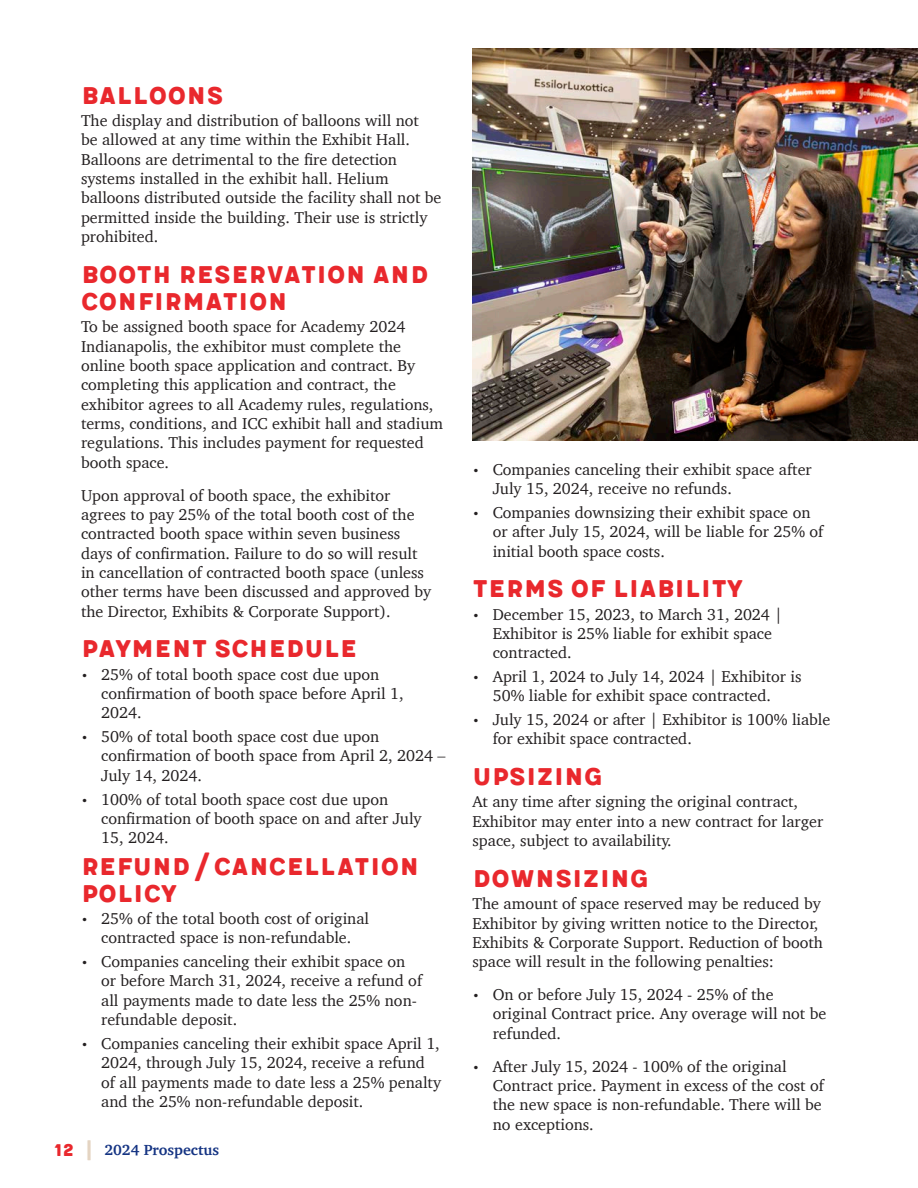
<style>
.page{position:relative;width:918px;height:1188px;background:#fff}
.page>*{position:absolute;margin:0;border:0;box-sizing:border-box;transform-origin:0 0}
.t1{font:30px/27px "Meltow San 300";color:#e9282d}
.t2{font:16.2px/19.4px "Charter";color:#231f20}
.t3{font:700 15px "Charter";color:#153483}
.s1{font-size:12px}
.s2{font-family:"Meltow San 300";font-weight:400;font-size:21px;color:#e9282d}
.s3{font-family:"Meltow San 300";font-weight:400;font-size:21px;color:#e4d4c2}
</style>
<div class="page">
<img style="left:472px;top:49px;width:446px;height:392px">
<h1 class="t1" style="left:81px;top:85px;width:144px">BALLOONS</h1>
<p class="t2" style="left:81px;top:110px;width:362px">The display and distribution of balloons will not<br>be allowed at any time within the Exhibit Hall.<br>Balloons are detrimental to the fire detection systems installed in the exhibit hall. Helium balloons distributed outside the facility shall not be permitted inside the building. Their use is strictly prohibited.</p>
<h1 class="t1" style="left:81px;top:264px;width:349px">BOOTH RESERVATION AND<br>CONFIRMATION</h1>
<p class="t2" style="left:81px;top:317px;width:364px">To be assigned booth space for Academy 2024<br>Indianapolis, the exhibitor must complete the online booth space application and contract. By completing this application and contract, the exhibitor agrees to all Academy rules, regulations, terms, conditions, and ICC exhibit hall and stadium regulations. This includes payment for requested booth space.</p>
<p class="t2" style="left:81px;top:485px;width:352px">Upon approval of booth space, the exhibitor agrees to pay 25% of the total booth cost of the contracted booth space within seven business days of confirmation. Failure to do so will result in cancellation of contracted booth space (unless other terms have been discussed and approved by the Director, Exhibits &amp; Corporate Support).</p>
<h1 class="t1" style="left:81px;top:639px;width:278px">PAYMENT SCHEDULE</h1>
<p class="t2" style="left:101px;top:664px;width:304px;text-indent:-20px"><span class="s1">•</span> 25% of total booth space cost due upon confirmation of booth space before April 1,<br>2024.</p>
<p class="t2" style="left:101px;top:726px;width:346px;text-indent:-20px"><span class="s1">•</span> 50% of total booth space cost due upon confirmation of booth space from April 2, 2024 –<br>July 14, 2024.</p>
<p class="t2" style="left:101px;top:789px;width:322px;text-indent:-20px"><span class="s1">•</span> 100% of total booth space cost due upon confirmation of booth space on and after July<br>15, 2024.</p>
<h1 class="t1" style="left:81px;top:856px;width:340px">REFUND/CANCELLATION<br>POLICY</h1>
<p class="t2" style="left:81px;top:908px;width:290px;text-align:center"><span class="s1">•</span> 25% of the total booth cost of original contracted space is non-refundable.</p>
<p class="t2" style="left:101px;top:951px;width:322px;text-indent:-20px"><span class="s1">•</span> Companies canceling their exhibit space on or before March 31, 2024, receive a refund of all payments made to date less the 25% non&shy;refundable deposit.</p>
<p class="t2" style="left:101px;top:1033px;width:341px;text-indent:-20px"><span class="s1">•</span> Companies canceling their exhibit space April 1, 2024, through July 15, 2024, receive a refund of all payments made to date less a 25% penalty and the 25% non-refundable deposit.</p>
<p class="t3" style="left:54px;top:1140px;width:167px"><span class="s2">12</span> <span class="s3">|</span> 2024 Prospectus</p>
<p class="t2" style="left:493px;top:459px;width:321px;text-indent:-20px"><span class="s1">•</span> Companies canceling their exhibit space after<br>July 15, 2024, receive no refunds.</p>
<p class="t2" style="left:493px;top:502px;width:332px;text-indent:-20px"><span class="s1">•</span> Companies downsizing their exhibit space on or after July 15, 2024, will be liable for 25% of initial booth space costs.</p>
<h1 class="t1" style="left:472px;top:578px;width:272px">TERMS OF LIABILITY</h1>
<p class="t2" style="left:493px;top:604px;width:291px;text-indent:-20px"><span class="s1">•</span> December 15, 2023, to March 31, 2024 |<br>Exhibitor is 25% liable for exhibit space contracted.</p>
<p class="t2" style="left:493px;top:666px;width:310px;text-indent:-20px"><span class="s1">•</span> April 1, 2024 to July 14, 2024 | Exhibitor is<br>50% liable for exhibit space contracted.</p>
<p class="t2" style="left:493px;top:709px;width:339px;text-indent:-20px"><span class="s1">•</span> July 15, 2024 or after | Exhibitor is 100% liable for exhibit space contracted.</p>
<h1 class="t1" style="left:472px;top:766px;width:132px">UPSIZING</h1>
<p class="t2" style="left:472px;top:792px;width:352px">At any time after signing the original contract,<br>Exhibitor may enter into a new contract for larger space, subject to availability.</p>
<h1 class="t1" style="left:472px;top:868px;width:178px">DOWNSIZING</h1>
<p class="t2" style="left:472px;top:894px;width:352px">The amount of space reserved may be reduced by Exhibitor by giving written notice to the Director, Exhibits &amp; Corporate Support. Reduction of booth space will result in the following penalties:</p>
<p class="t2" style="left:493px;top:984px;width:335px;text-indent:-20px"><span class="s1">•</span> On or before July 15, 2024 - 25% of the original Contract price. Any overage will not be refunded.</p>
<p class="t2" style="left:493px;top:1056px;width:333px;text-indent:-20px"><span class="s1">•</span> After July 15, 2024 - 100% of the original Contract price. Payment in excess of the cost of the new space is non-refundable. There will be no exceptions.</p>
</div>
